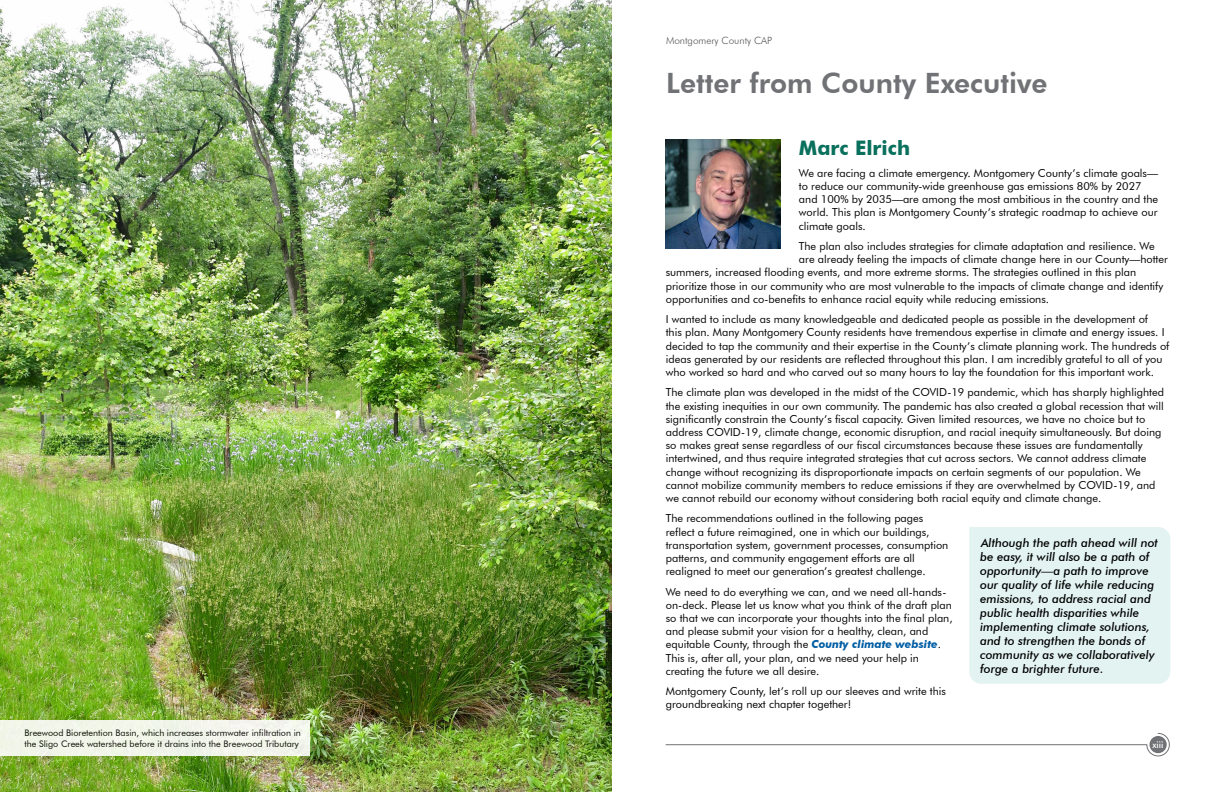
<style>
.page{position:relative;width:1224px;height:792px;background:#fff}
.page>*{position:absolute;margin:0;border:0;box-sizing:border-box;transform-origin:0 0}
.t1{font:800 28px "Futura BT";color:#717275}
.t2{font:700 20px "Futura BT";color:#08705c}
.t3{font:italic 500 12px/14px "Futura BT";color:#000}
.t4{font:11px/13.2px "Futura BT";color:#000}
.t5{font:300 10px "Futura BT";color:#58595b}
.t6{font:9px/10.8px "Futura BT";color:#000}
.t7{font:500 9px "Futura BT";color:#fff}
.s1{font-weight:700;font-style:italic;color:#005ea5}
</style>
<div class="page">
<img style="left:0;top:0;width:612px;height:792px">
<div style="left:0;top:720px;width:310px;height:36px;background:#f1f5ea"></div>
<img style="left:666px;top:140px;width:115px;height:108px">
<svg style="left:665px;top:732px;width:505px;height:25px"></svg>
<div style="left:969px;top:527px;width:201px;height:157px;background:#e2f3f1"></div>
<p class="t6" style="left:24px;top:727px;width:278px">Breewood Bioretention Basin, which increases stormwater infiltration in the Sligo Creek watershed before it drains into the Breewood Tributary</p>
<p class="t5" style="left:666px;top:34px;width:108px">Montgomery County CAP</p>
<h1 class="t1" style="left:666px;top:66px;width:383px">Letter from County Executive</h1>
<h2 class="t2" style="left:799px;top:135px;width:113px">Marc Elrich</h2>
<p class="t4" style="left:799px;top:166px;width:361px">We are facing a climate emergency. Montgomery County’s climate goals— to reduce our community-wide greenhouse gas emissions 80% by 2027 and 100% by 2035—are among the most ambitious in the country and the world. This plan is Montgomery County’s strategic roadmap to achieve our climate goals.</p>
<p class="t4" style="left:799px;top:239px;width:357px">The plan also includes strategies for climate adaptation and resilience. We</p>
<p class="t4" style="left:799px;top:253px;width:371px">are already feeling the impacts of climate change here in our County—hotter</p>
<p class="t4" style="left:666px;top:266px;width:472px">summers, increased flooding events, and more extreme storms. The strategies outlined in this plan</p>
<p class="t4" style="left:666px;top:279px;width:499px">prioritize those in our community who are most vulnerable to the impacts of climate change and identify</p>
<p class="t4" style="left:666px;top:292px;width:383px">opportunities and co-benefits to enhance racial equity while reducing emissions.</p>
<p class="t4" style="left:666px;top:313px;width:505px">I wanted to include as many knowledgeable and dedicated people as possible in the development of<br>this plan. Many Montgomery County residents have tremendous expertise in climate and energy issues. I decided to tap the community and their expertise in the County’s climate planning work. The hundreds of ideas generated by our residents are reflected throughout this plan. I am incredibly grateful to all of you who worked so hard and who carved out so many hours to lay the foundation for this important work.</p>
<p class="t4" style="left:666px;top:386px;width:500px">The climate plan was developed in the midst of the COVID-19 pandemic, which has sharply highlighted the existing inequities in our own community. The pandemic has also created a global recession that will significantly constrain the County’s fiscal capacity. Given limited resources, we have no choice but to address COVID-19, climate change, economic disruption, and racial inequity simultaneously. But doing so makes great sense regardless of our fiscal circumstances because these issues are fundamentally intertwined, and thus require integrated strategies that cut across sectors. We cannot address climate change without recognizing its disproportionate impacts on certain segments of our population. We cannot mobilize community members to reduce emissions if they are overwhelmed by COVID-19, and we cannot rebuild our economy without considering both racial equity and climate change.</p>
<p class="t4" style="left:666px;top:512px;width:284px">The recommendations outlined in the following pages reflect a future reimagined, one in which our buildings, transportation system, government processes, consumption patterns, and community engagement efforts are all realigned to meet our generation’s greatest challenge.</p>
<p class="t4" style="left:666px;top:585px;width:288px">We need to do everything we can, and we need all-hands&shy;on-deck. Please let us know what you think of the draft plan so that we can incorporate your thoughts into the final plan, and please submit your vision for a healthy, clean, and equitable County, through the <span class="s1">County climate website</span>.<br>This is, after all, your plan, and we need your help in creating the future we all desire.</p>
<p class="t4" style="left:666px;top:685px;width:282px">Montgomery County, let’s roll up our sleeves and write this groundbreaking next chapter together!</p>
<p class="t3" style="left:980px;top:536px;width:179px">Although the path ahead will not be easy, it will also be a path of opportunity—a path to improve our quality of life while reducing emissions, to address racial and public health disparities while implementing climate solutions, and to strengthen the bonds of community as we collaboratively forge a brighter future.</p>
<p class="t7" style="left:1153px;top:739px;width:13px">xiii</p>
</div>
